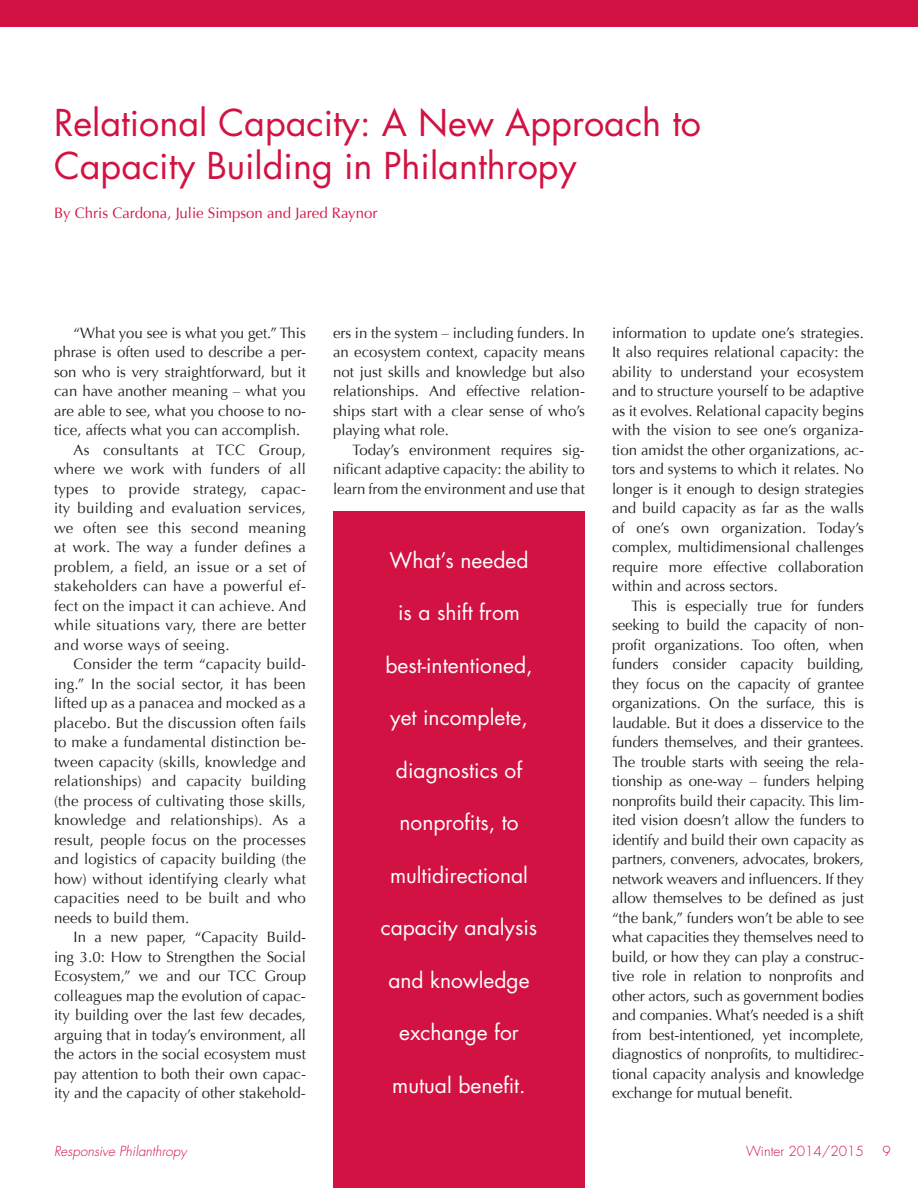
<style>
.page{position:relative;width:918px;height:1188px;background:#fff}
.page>*{position:absolute;margin:0;border:0;box-sizing:border-box;transform-origin:0 0}
.t1{font:36px/43.2px "Futura";color:#d21242}
.t2{font:21px "Futura";color:#fff}
.t3{font:15px/19.5px "Optima";letter-spacing:.01em;color:#231f20;text-align:justify}
.t4{font:15px "Optima";color:#d21242}
.t5{font:italic 300 13.5px "Futura";color:#d21242}
.t6{font:300 13.5px "Futura";color:#d21242}
</style>
<div class="page">
<div style="left:0;top:0;width:918px;height:27px;background:#d21242"></div>
<div style="left:333px;top:511px;width:252px;height:677px;background:#d21242"></div>
<h1 class="t1" style="left:54px;top:101px;width:649px">Relational Capacity: A New Approach to<br>Capacity Building in Philanthropy</h1>
<p class="t4" style="left:54px;top:204px;width:325px">By Chris Cardona, Julie Simpson and Jared Raynor</p>
<p class="t3" style="left:74px;top:323px;width:234px">“What you see is what you get.” This</p>
<p class="t3" style="left:54px;top:343px;width:253px">phrase is often used to describe a per-</p>
<p class="t3" style="left:54px;top:362px;width:253px">son who is very straightforward, but it</p>
<p class="t3" style="left:54px;top:382px;width:253px">can have another meaning – what you</p>
<p class="t3" style="left:54px;top:401px;width:254px">are able to see, what you choose to no-</p>
<p class="t3" style="left:54px;top:421px;width:248px">tice, affects what you can accomplish.</p>
<p class="t3" style="left:73px;top:440px;width:234px">As consultants at TCC Group,</p>
<p class="t3" style="left:54px;top:460px;width:254px">where we work with funders of all</p>
<p class="t3" style="left:54px;top:479px;width:253px">types to provide strategy, capac-</p>
<p class="t3" style="left:54px;top:499px;width:253px">ity building and evaluation services,</p>
<p class="t3" style="left:54px;top:518px;width:254px">we often see this second meaning</p>
<p class="t3" style="left:54px;top:538px;width:254px">at work. The way a funder defines a</p>
<p class="t3" style="left:54px;top:557px;width:253px">problem, a field, an issue or a set of</p>
<p class="t3" style="left:54px;top:577px;width:253px">stakeholders can have a powerful ef-</p>
<p class="t3" style="left:54px;top:596px;width:254px">fect on the impact it can achieve. And</p>
<p class="t3" style="left:54px;top:616px;width:254px">while situations vary, there are better</p>
<p class="t3" style="left:54px;top:635px;width:177px">and worse ways of seeing.</p>
<p class="t3" style="left:73px;top:655px;width:234px">Consider the term “capacity build-</p>
<p class="t3" style="left:54px;top:674px;width:254px">ing.” In the social sector, it has been</p>
<p class="t3" style="left:54px;top:694px;width:253px">lifted up as a panacea and mocked as a</p>
<p class="t3" style="left:54px;top:713px;width:254px">placebo. But the discussion often fails</p>
<p class="t3" style="left:54px;top:733px;width:253px">to make a fundamental distinction be-</p>
<p class="t3" style="left:54px;top:752px;width:254px">tween capacity (skills, knowledge and</p>
<p class="t3" style="left:54px;top:772px;width:254px">relationships) and capacity building</p>
<p class="t3" style="left:54px;top:791px;width:253px">(the process of cultivating those skills,</p>
<p class="t3" style="left:54px;top:811px;width:254px">knowledge and relationships). As a</p>
<p class="t3" style="left:54px;top:830px;width:254px">result, people focus on the processes</p>
<p class="t3" style="left:54px;top:850px;width:253px">and logistics of capacity building (the</p>
<p class="t3" style="left:54px;top:869px;width:254px">how) without identifying clearly what</p>
<p class="t3" style="left:54px;top:889px;width:253px">capacities need to be built and who</p>
<p class="t3" style="left:54px;top:908px;width:137px">needs to build them.</p>
<p class="t3" style="left:74px;top:928px;width:234px">In a new paper, “Capacity Build-</p>
<p class="t3" style="left:54px;top:947px;width:253px">ing 3.0: How to Strengthen the Social</p>
<p class="t3" style="left:54px;top:967px;width:254px">Ecosystem,” we and our TCC Group</p>
<p class="t3" style="left:54px;top:986px;width:253px">colleagues map the evolution of capac-</p>
<p class="t3" style="left:54px;top:1006px;width:254px">ity building over the last few decades,</p>
<p class="t3" style="left:54px;top:1025px;width:254px">arguing that in today’s environment, all</p>
<p class="t3" style="left:54px;top:1045px;width:253px">the actors in the social ecosystem must</p>
<p class="t3" style="left:54px;top:1064px;width:254px">pay attention to both their own capac-</p>
<p class="t3" style="left:54px;top:1084px;width:253px">ity and the capacity of other stakehold-</p>
<p class="t3" style="left:333px;top:323px;width:254px">ers in the system – including funders. In an ecosystem context, capacity means not just skills and knowledge but also relationships. And effective relation&shy;ships start with a clear sense of who’s playing what role.</p>
<p class="t3" style="left:333px;top:440px;width:253px;text-indent:19px">Today’s environment requires sig&shy;nificant adaptive capacity: the ability to learn from the environment and use that</p>
<h2 class="t2" style="left:389px;top:547px;width:141px">What’s needed</h2>
<h2 class="t2" style="left:398px;top:599px;width:123px">is a shift from</h2>
<h2 class="t2" style="left:385px;top:652px;width:149px">best-intentioned,</h2>
<h2 class="t2" style="left:390px;top:704px;width:139px">yet incomplete,</h2>
<h2 class="t2" style="left:396px;top:757px;width:128px">diagnostics of</h2>
<h2 class="t2" style="left:400px;top:809px;width:121px">nonprofits, to</h2>
<h2 class="t2" style="left:390px;top:862px;width:140px">multidirectional</h2>
<h2 class="t2" style="left:381px;top:914px;width:158px">capacity analysis</h2>
<h2 class="t2" style="left:388px;top:967px;width:143px">and knowledge</h2>
<h2 class="t2" style="left:399px;top:1019px;width:121px">exchange for</h2>
<h2 class="t2" style="left:392px;top:1072px;width:135px">mutual benefit.</h2>
<p class="t3" style="left:612px;top:323px;width:254px">information to update one’s strategies.<br>It also requires relational capacity: the ability to understand your ecosystem and to structure yourself to be adaptive as it evolves. Relational capacity begins with the vision to see one’s organiza&shy;tion amidst the other organizations, ac&shy;tors and systems to which it relates. No longer is it enough to design strategies and build capacity as far as the walls of one’s own organization. Today’s complex, multidimensional challenges require more effective collaboration within and across sectors.</p>
<p class="t3" style="left:612px;top:596px;width:254px;text-indent:20px">This is especially true for funders seeking to build the capacity of non&shy;profit organizations. Too often, when funders consider capacity building, they focus on the capacity of grantee organizations. On the surface, this is laudable. But it does a disservice to the funders themselves, and their grantees.<br>The trouble starts with seeing the rela&shy;tionship as one-way – funders helping nonprofits build their capacity. This lim&shy;ited vision doesn’t allow the funders to identify and build their own capacity as partners, conveners, advocates, brokers, network weavers and influencers. If they allow themselves to be defined as just “the bank,” funders won’t be able to see what capacities they themselves need to build, or how they can play a construc&shy;tive role in relation to nonprofits and other actors, such as government bodies and companies. What’s needed is a shift from best-intentioned, yet incomplete, diagnostics of nonprofits, to multidirec&shy;tional capacity analysis and knowledge exchange for mutual benefit.</p>
<p class="t5" style="left:54px;top:1143px;width:134px">Responsive Philanthropy</p>
<p class="t6" style="left:746px;top:1143px;width:119px">Winter 2014/2015</p>
<p class="t6" style="left:883px;top:1143px;width:10px">9</p>
</div>
